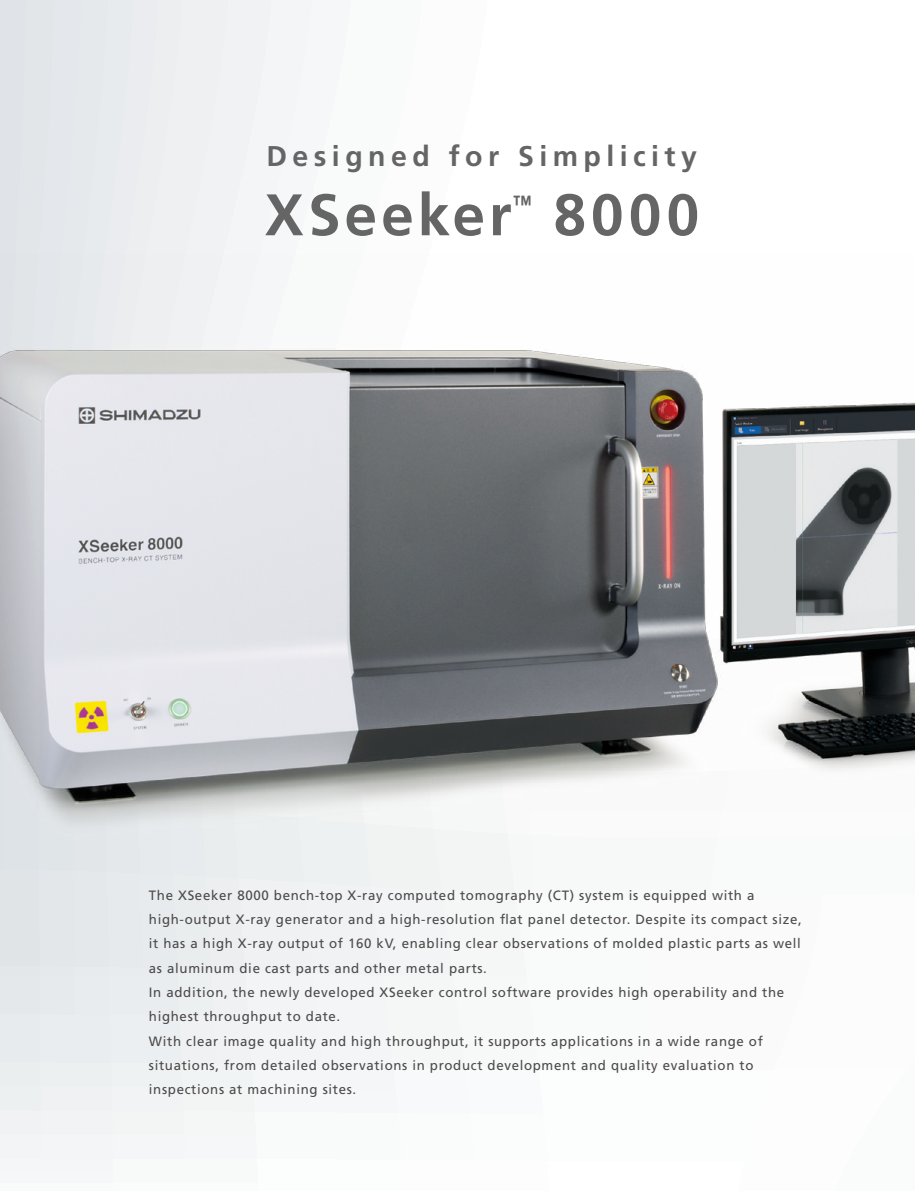
<style>
.page{position:relative;width:915px;height:1191px;background:#fff}
.page>*{position:absolute;margin:0;border:0;box-sizing:border-box;transform-origin:0 0}
.t1{font:700 58.5px "Frutiger LT Std";letter-spacing:.07em;color:#666565}
.t2{font:700 28.5px "Frutiger LT Std";letter-spacing:.19em;color:#666565}
.t3{font:700 23.4px "Frutiger LT Std";color:#666565;scale:.8 1}
.t4{font:13.5px/24.3px "Frutiger LT Std";letter-spacing:.05em;color:#4d4a4a}
</style>
<div class="page">
<div style="left:0;top:0;width:914px;height:1191px;background:linear-gradient(to right,#ebeef0,#fff)"></div>
<img style="left:0;top:255px;width:914px;height:719px">
<h2 class="t2" style="left:266px;top:139px;width:432px">Designed for Simplicity</h2>
<h1 class="t1" style="left:264px;top:180px;width:248px">XSeeker</h1>
<h3 class="t3" style="left:512px;top:190px;width:25px">™</h3>
<h1 class="t1" style="left:553px;top:180px;width:147px">8000</h1>
<p class="t4" style="left:149px;top:883px;width:654px">The XSeeker 8000 bench-top X-ray computed tomography (CT) system is equipped with a high-output X-ray generator and a high-resolution flat panel detector. Despite its compact size, it has a high X-ray output of 160 kV, enabling clear observations of molded plastic parts as well as aluminum die cast parts and other metal parts.<br>In addition, the newly developed XSeeker control software provides high operability and the highest throughput to date.<br>With clear image quality and high throughput, it supports applications in a wide range of situations, from detailed observations in product development and quality evaluation to inspections at machining sites.</p>
</div>
